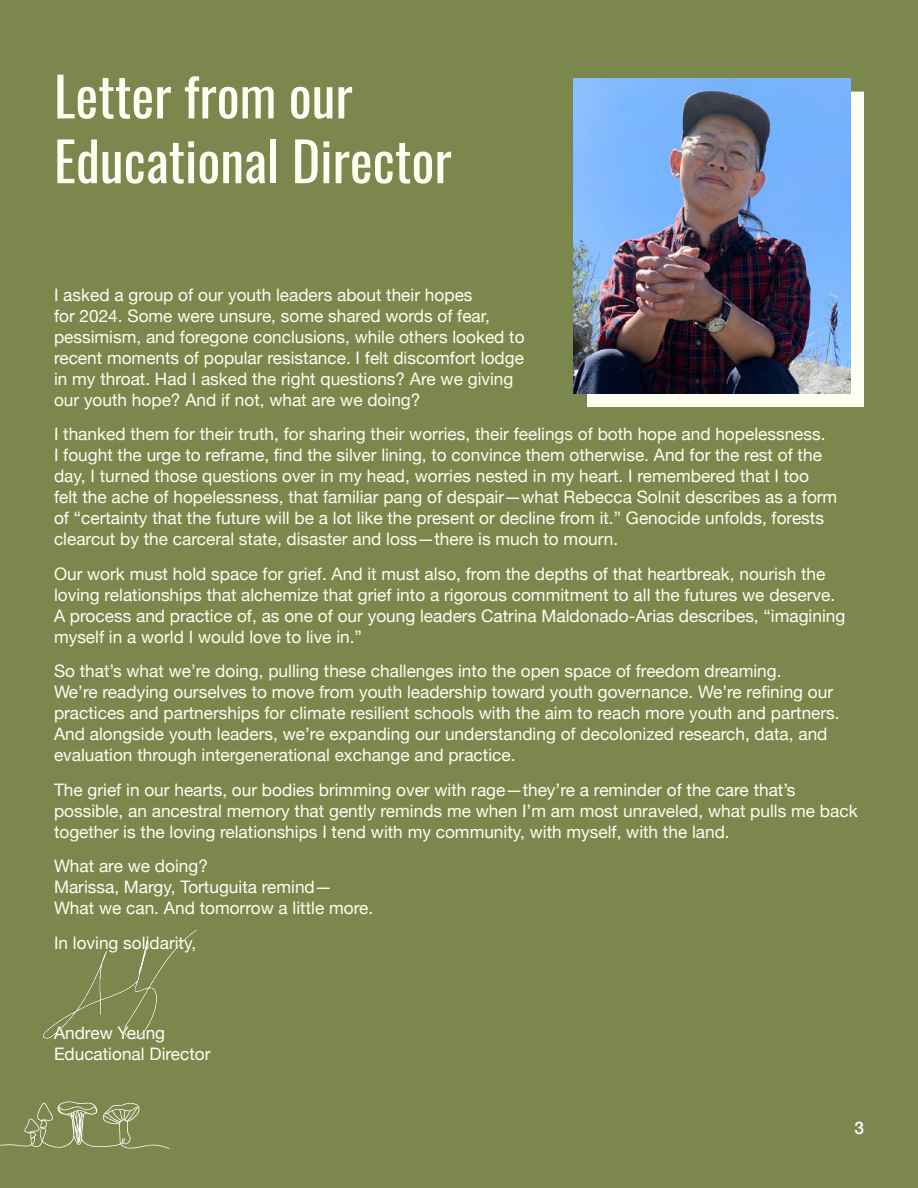
<style>
.page{position:relative;width:918px;height:1188px;background:#7c874e}
.page>*{position:absolute;margin:0;border:0;box-sizing:border-box;transform-origin:0 0}
.t1{font:54px/64.8px "Oswald";color:#fffef2}
.Body{font:17.25px/21px "Helvetica Neue";color:#fffef2}
.t2{font:500 17.25px "Helvetica Neue";color:#fff}
</style>
<div class="page">
<svg style="left:0;top:1101px;width:169px;height:48px"></svg>
<div style="left:587px;top:91px;width:277px;height:316px;background:#fffef2"></div>
<img style="left:574px;top:78px;width:277px;height:315px">
<img style="left:42px;top:931px;width:154px;height:108px">
<p class="t1" style="left:54px;top:59px;width:399px">Letter from our<br>Educational Director</p>
<p class="Body" style="left:54px;top:285px;width:472px">I asked a group of our youth leaders about their hopes<br>for 2024. Some were unsure, some shared words of fear, pessimism, and foregone conclusions, while others looked to recent moments of popular resistance. I felt discomfort lodge in my throat. Had I asked the right questions? Are we giving our youth hope? And if not, what are we doing?</p>
<p class="Body" style="left:54px;top:425px;width:785px">I thanked them for their truth, for sharing their worries, their feelings of both hope and hopelessness.<br>I fought the urge to reframe, find the silver lining, to convince them otherwise. And for the rest of the day, I turned those questions over in my head, worries nested in my heart. I remembered that I too<br>felt the ache of hopelessness, that familiar pang of despair—what Rebecca Solnit describes as a form of “certainty that the future will be a lot like the present or decline from it.” Genocide unfolds, forests clearcut by the carceral state, disaster and loss—there is much to mourn.</p>
<p class="Body" style="left:54px;top:564px;width:793px">Our work must hold space for grief. And it must also, from the depths of that heartbreak, nourish the loving relationships that alchemize that grief into a rigorous commitment to all the futures we deserve.<br>A process and practice of, as one of our young leaders Catrina Maldonado-Arias describes, “imagining myself in a world I would love to live in.”</p>
<p class="Body" style="left:54px;top:662px;width:787px">So that’s what we’re doing, pulling these challenges into the open space of freedom dreaming.<br>We’re readying ourselves to move from youth leadership toward youth governance. We’re refining our practices and partnerships for climate resilient schools with the aim to reach more youth and partners.<br>And alongside youth leaders, we’re expanding our understanding of decolonized research, data, and evaluation through intergenerational exchange and practice.</p>
<p class="Body" style="left:54px;top:780px;width:805px">The grief in our hearts, our bodies brimming over with rage—they’re a reminder of the care that’s possible, an ancestral memory that gently reminds me when I’m am most unraveled, what pulls me back together is the loving relationships I tend with my community, with myself, with the land.</p>
<p class="Body" style="left:54px;top:857px;width:321px">What are we doing?<br>Marissa, Margy, Tortuguita remind—<br>What we can. And tomorrow a little more.</p>
<p class="Body" style="left:54px;top:933px;width:144px">In loving solidarity,</p>
<p class="Body" style="left:54px;top:1023px;width:158px">Andrew Yeung<br>Educational Director</p>
<p class="t2" style="left:854px;top:1114px;width:11px">3</p>
</div>
